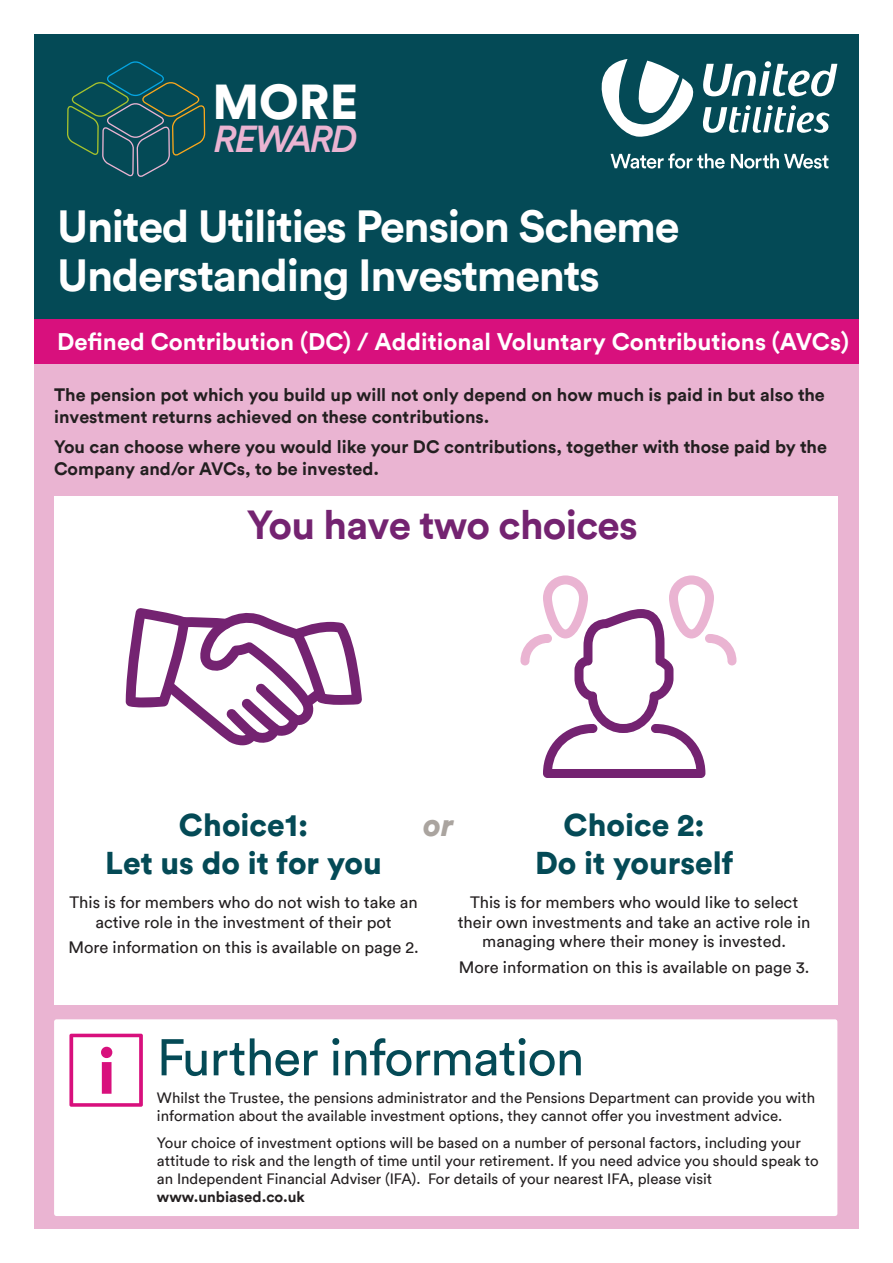
<style>
.page{position:relative;width:893px;height:1263px;background:#fff}
.page>*{position:absolute;margin:0;border:0;box-sizing:border-box;transform-origin:0 0}
.t1{font:51px "Circular TT";letter-spacing:-.02em;color:#044a56}
.t2{font:900 48.9px "Circular TT";color:#fff}
.t3{font:700 45px/49.5px "Circular TT";letter-spacing:-.03em;color:#fff}
.t4{font:700 40.5px "Circular TT";letter-spacing:-.02em;color:#742371}
.t5{font:italic 500 37.5px "Circular TT";letter-spacing:-.055em;color:#eab4d2}
.t6{font:900 31.5px/37.8px "Circular TT";color:#044a56;text-align:center}
.t7{font:italic 900 31.5px "Circular TT";color:#aaa49f}
.t8{font:700 24px "Circular TT";color:#fff}
.t9{font:700 18px/21.6px "Circular TT";color:#231f20}
.t10{font:16.5px/19.8px "Circular TT";color:#231f20;text-align:center}
.t11{font:15px/18px "Circular TT";color:#231f20}
.t12{font:700 15px "Circular TT";color:#231f20}
</style>
<div class="page">
<div style="left:34px;top:364px;width:825px;height:865px;background:#eab4d2"></div>
<div style="left:54px;top:1019px;width:783px;height:197px;background:#fff"></div>
<div style="left:54px;top:496px;width:783px;height:508px;background:#fff"></div>
<svg style="left:69px;top:1034px;width:74px;height:73px"></svg>
<svg style="left:520px;top:575px;width:216px;height:203px"></svg>
<svg style="left:126px;top:608px;width:236px;height:137px"></svg>
<div style="left:34px;top:34px;width:825px;height:313px;background:#044a56"></div>
<div style="left:34px;top:319px;width:825px;height:45px;background:#d8107d"></div>
<svg style="left:67px;top:61px;width:139px;height:116px"></svg>
<svg style="left:602px;top:59px;width:235px;height:78px"></svg>
<svg style="left:610px;top:153px;width:218px;height:16px"></svg>
<h2 class="t2" style="left:212px;top:69px;width:147px">MORE</h2>
<h3 class="t5" style="left:214px;top:115px;width:145px">REWARD</h3>
<h3 class="t3" style="left:57px;top:200px;width:624px">United Utilities Pension Scheme<br>Understanding Investments</h3>
<h3 class="t8" style="left:57px;top:326px;width:793px">Defined Contribution (DC) / Additional Voluntary Contributions (AVCs)</h3>
<p class="t9" style="left:54px;top:384px;width:772px">The pension pot which you build up will not only depend on how much is paid in but also the investment returns achieved on these contributions.</p>
<p class="t9" style="left:54px;top:436px;width:774px">You can choose where you would like your DC contributions, together with those paid by the<br>Company and/or AVCs, to be invested.</p>
<h3 class="t4" style="left:247px;top:499px;width:392px">You have two choices</h3>
<h3 class="t6" style="left:105px;top:805px;width:278px">Choice1:<br>Let us do it for you</h3>
<p class="t10" style="left:69px;top:892px;width:350px">This is for members who do not wish to take an active role in the investment of their pot</p>
<p class="t10" style="left:68px;top:937px;width:352px">More information on this is available on page 2.</p>
<h3 class="t6" style="left:535px;top:805px;width:200px">Choice 2:<br>Do it yourself</h3>
<p class="t10" style="left:458px;top:892px;width:354px">This is for members who would like to select their own investments and take an active role in managing where their money is invested.</p>
<p class="t10" style="left:459px;top:957px;width:352px">More information on this is available on page 3.</p>
<h3 class="t7" style="left:423px;top:804px;width:33px">or</h3>
<h1 class="t1" style="left:157px;top:1026px;width:429px">Further information</h1>
<p class="t11" style="left:157px;top:1089px;width:660px">Whilst the Trustee, the pensions administrator and the Pensions Department can provide you with information about the available investment options, they cannot offer you investment advice.</p>
<p class="t11" style="left:157px;top:1133px;width:663px">Your choice of investment options will be based on a number of personal factors, including your attitude to risk and the length of time until your retirement. If you need advice you should speak to an Independent Financial Adviser (IFA). For details of your nearest IFA, please visit</p>
<p class="t12" style="left:157px;top:1187px;width:149px">www.unbiased.co.uk</p>
</div>
